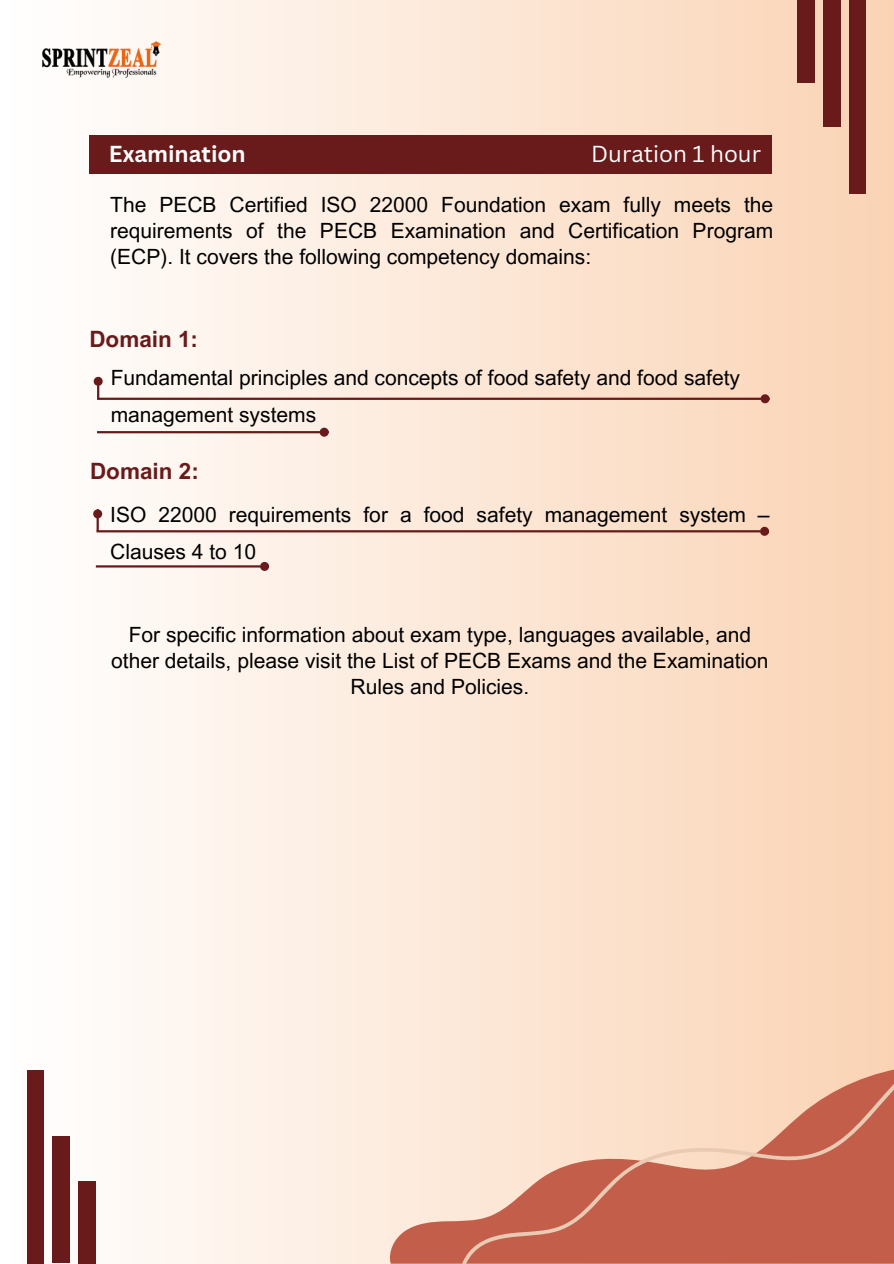
<style>
.page{position:relative;width:894px;height:1264px;background:#fff}
.page>*{position:absolute;margin:0;border:0;box-sizing:border-box;transform-origin:0 0}
.t1{font:700 22.5px "Arial MT Pro";color:#691b1b}
.t2{font:22.5px "Canva Sans";color:#fff}
.t3{font:700 22.5px "Canva Sans";color:#fff}
.t4{font:21px/25.8px "Arial MT Pro";color:#000}
</style>
<div class="page">
<div style="left:0;top:0;width:893px;height:1263px;background:linear-gradient(to right,#fff,#fad3b4)"></div>
<div style="left:848px;top:0;width:17px;height:193px;background:#691b1b"></div>
<div style="left:823px;top:0;width:17px;height:127px;background:#691b1b"></div>
<div style="left:797px;top:0;width:17px;height:82px;background:#691b1b"></div>
<img style="left:37px;top:36px;width:127px;height:46px">
<div style="left:27px;top:1069px;width:17px;height:194px;background:#691b1b"></div>
<div style="left:53px;top:1136px;width:17px;height:127px;background:#691b1b"></div>
<div style="left:78px;top:1181px;width:17px;height:82px;background:#691b1b"></div>
<svg style="left:387px;top:1064px;width:75px;height:199px;background:#f2d2c2"></svg>
<svg style="left:462px;top:1031px;width:431px;height:232px;background:#e0a38d"></svg>
<div style="left:89px;top:135px;width:682px;height:38px;background:#691b1b"></div>
<svg style="left:97px;top:386px;width:2px;height:11px"></svg>
<div style="left:95px;top:378px;width:6px;height:7px;background:#691b1b;border-radius:50%"></div>
<div style="left:94px;top:377px;width:9px;height:9px;border:2px solid #691b1b;border-radius:50%"></div>
<hr style="left:97px;top:397px;width:664px;height:3px;background:#691b1b">
<div style="left:761px;top:395px;width:7px;height:7px;background:#691b1b;border-radius:50%"></div>
<div style="left:760px;top:394px;width:9px;height:9px;border:2px solid #691b1b;border-radius:50%"></div>
<svg style="left:96px;top:518px;width:3px;height:12px"></svg>
<div style="left:94px;top:510px;width:7px;height:7px;background:#691b1b;border-radius:50%"></div>
<div style="left:93px;top:509px;width:9px;height:9px;border:2px solid #691b1b;border-radius:50%"></div>
<hr style="left:96px;top:530px;width:664px;height:2px;background:#691b1b">
<div style="left:759px;top:527px;width:9px;height:9px;border:2px solid #691b1b;border-radius:50%"></div>
<hr style="left:96px;top:565px;width:164px;height:2px;background:#691b1b">
<div style="left:261px;top:563px;width:7px;height:7px;background:#691b1b;border-radius:50%"></div>
<div style="left:260px;top:562px;width:9px;height:9px;border:2px solid #691b1b;border-radius:50%"></div>
<hr style="left:97px;top:431px;width:223px;height:2px;background:#691b1b">
<div style="left:319px;top:427px;width:9px;height:9px;border:2px solid #691b1b;border-radius:50%"></div>
<p class="t3" style="left:109px;top:138px;width:138px">Examination</p>
<p class="t2" style="left:591px;top:138px;width:171px">Duration 1 hour</p>
<p class="t4" style="left:110px;top:194px;width:664px;text-align:justify">The PECB Certified ISO 22000 Foundation exam fully meets the requirements of the PECB Examination and Certification Program (ECP). It covers the following competency domains:</p>
<h1 class="t1" style="left:89px;top:331px;width:110px">Domain 1:</h1>
<p class="t4" style="left:111px;top:362px;width:630px;line-height:37.2px">Fundamental principles and concepts of food safety and food safety management systems</p>
<p class="t1" style="left:90px;top:463px;width:110px">Domain 2:</p>
<p class="t4" style="left:110px;top:498px;width:660px;line-height:37.2px">ISO 22000 requirements for a food safety management system –<br>Clauses 4 to 10</p>
<h1 class="t4" style="left:111px;top:624px;width:658px;text-align:center">For specific information about exam type, languages available, and other details, please visit the List of PECB Exams and the Examination<br>Rules and Policies.</h1>
</div>
